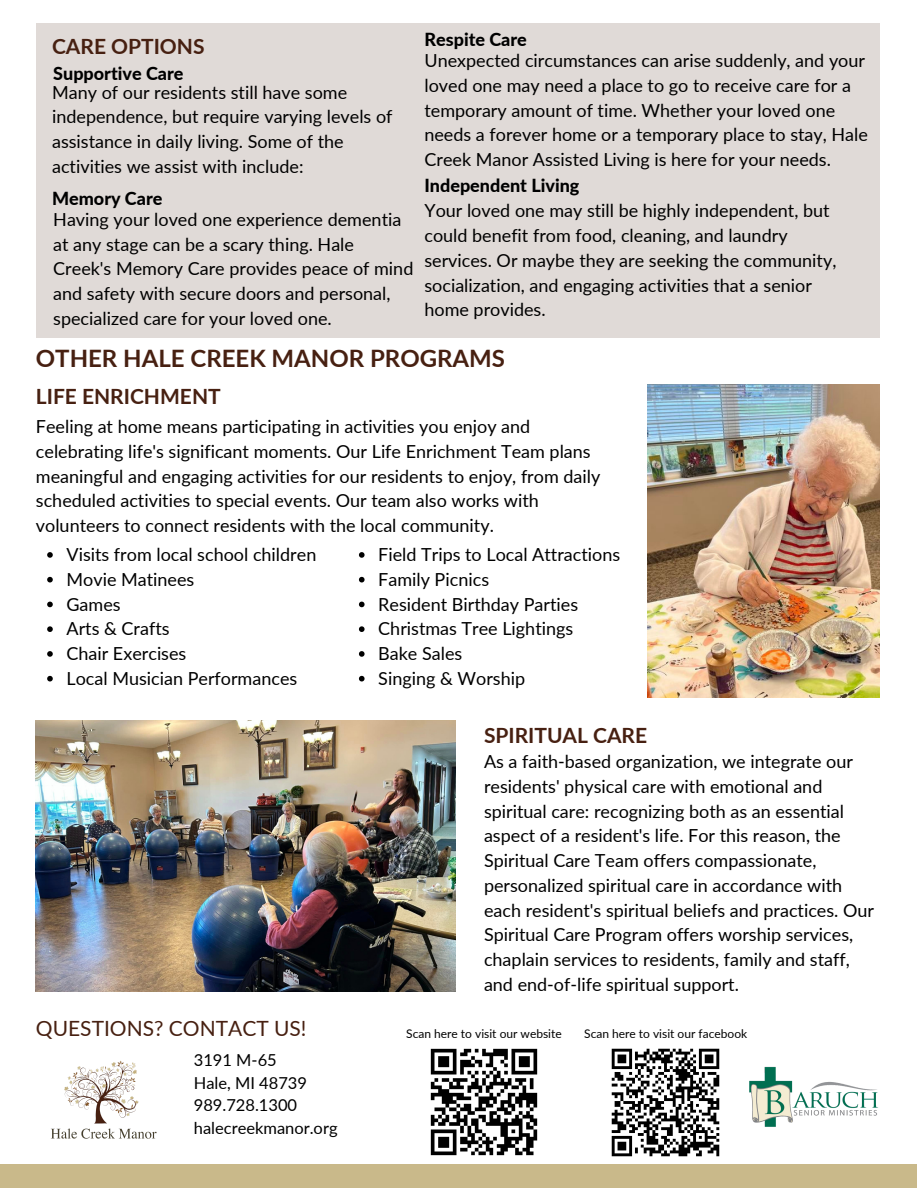
<style>
.page{position:relative;width:918px;height:1188px;background:#fff}
.page>*{position:absolute;margin:0;border:0;box-sizing:border-box;transform-origin:0 0}
.t1{font:700 24px "Lato";color:#472011}
.t2{font:700 21px "Lato";color:#472011}
.t3{font:21px "Lato";color:#472011}
.t4{font:18px/24.8px "Lato";color:#000}
.t5{font:800 18px "Lato";color:#000}
.t6{font:16.5px/22.5px "Lato";color:#000}
.t7{font:12px "Lato";color:#000}
</style>
<div class="page">
<div style="left:36px;top:24px;width:843px;height:313px;background:#e0dad7"></div>
<img style="left:749px;top:1066px;width:129px;height:61px">
<div style="left:0;top:1164px;width:917px;height:24px;background:#c9b98a"></div>
<img style="left:51px;top:1060px;width:106px;height:79px">
<img style="left:612px;top:1049px;width:108px;height:108px">
<img style="left:430px;top:1048px;width:108px;height:108px">
<img style="left:36px;top:720px;width:420px;height:271px">
<img style="left:647px;top:384px;width:232px;height:314px">
<svg style="left:47px;top:552px;width:6px;height:6px"></svg>
<svg style="left:47px;top:577px;width:6px;height:5px"></svg>
<svg style="left:47px;top:602px;width:6px;height:5px"></svg>
<svg style="left:47px;top:626px;width:6px;height:6px"></svg>
<svg style="left:47px;top:651px;width:6px;height:6px"></svg>
<svg style="left:47px;top:676px;width:6px;height:5px"></svg>
<svg style="left:359px;top:552px;width:6px;height:6px"></svg>
<svg style="left:359px;top:577px;width:6px;height:5px"></svg>
<svg style="left:359px;top:602px;width:6px;height:5px"></svg>
<svg style="left:359px;top:626px;width:6px;height:6px"></svg>
<svg style="left:359px;top:651px;width:6px;height:6px"></svg>
<svg style="left:359px;top:676px;width:6px;height:5px"></svg>
<p class="t2" style="left:52px;top:34px;width:154px">CARE OPTIONS</p>
<p class="t5" style="left:53px;top:62px;width:132px">Supportive Care</p>
<p class="t4" style="left:52px;top:79px;width:342px">Many of our residents still have some independence, but require varying levels of assistance in daily living. Some of the activities we assist with include:</p>
<p class="t5" style="left:52px;top:187px;width:112px">Memory Care</p>
<p class="t4" style="left:53px;top:206px;width:362px">Having your loved one experience dementia at any stage can be a scary thing. Hale Creek's Memory Care provides peace of mind and safety with secure doors and personal, specialized care for your loved one.</p>
<p class="t5" style="left:424px;top:28px;width:104px">Respite Care</p>
<p class="t4" style="left:424px;top:48px;width:445px">Unexpected circumstances can arise suddenly, and your loved one may need a place to go to receive care for a temporary amount of time. Whether your loved one needs a forever home or a temporary place to stay, Hale Creek Manor Assisted Living is here for your needs.</p>
<p class="t5" style="left:424px;top:174px;width:157px">Independent Living</p>
<p class="t4" style="left:424px;top:198px;width:414px">Your loved one may still be highly independent, but could benefit from food, cleaning, and laundry services. Or maybe they are seeking the community, socialization, and engaging activities that a senior home provides.</p>
<h1 class="t1" style="left:36px;top:344px;width:471px">OTHER HALE CREEK MANOR PROGRAMS</h1>
<p class="t2" style="left:36px;top:384px;width:186px">LIFE ENRICHMENT</p>
<p class="t4" style="left:36px;top:414px;width:566px">Feeling at home means participating in activities you enjoy and celebrating life's significant moments. Our Life Enrichment Team plans meaningful and engaging activities for our residents to enjoy, from daily scheduled activities to special events. Our team also works with volunteers to connect residents with the local community.</p>
<p class="t4" style="left:67px;top:542px;width:251px">Visits from local school children<br>Movie Matinees<br>Games<br>Arts &amp; Crafts<br>Chair Exercises<br>Local Musician Performances</p>
<p class="t4" style="left:378px;top:542px;width:244px">Field Trips to Local Attractions<br>Family Picnics<br>Resident Birthday Parties<br>Christmas Tree Lightings<br>Bake Sales<br>Singing &amp; Worship</p>
<p class="t2" style="left:484px;top:722px;width:165px">SPIRITUAL CARE</p>
<p class="t4" style="left:484px;top:749px;width:392px">As a faith-based organization, we integrate our residents' physical care with emotional and spiritual care: recognizing both as an essential aspect of a resident's life. For this reason, the Spiritual Care Team offers compassionate, personalized spiritual care in accordance with each resident's spiritual beliefs and practices. Our Spiritual Care Program offers worship services, chaplain services to residents, family and staff, and end-of-life spiritual support.</p>
<p class="t3" style="left:36px;top:1016px;width:272px">QUESTIONS? CONTACT US!</p>
<p class="t6" style="left:194px;top:1049px;width:145px">3191 M-65<br>Hale, MI 48739<br>989.728.1300 halecreekmanor.org</p>
<p class="t7" style="left:406px;top:1026px;width:157px">Scan here to visit our website</p>
<p class="t7" style="left:584px;top:1026px;width:165px">Scan here to visit our facebook</p>
</div>
